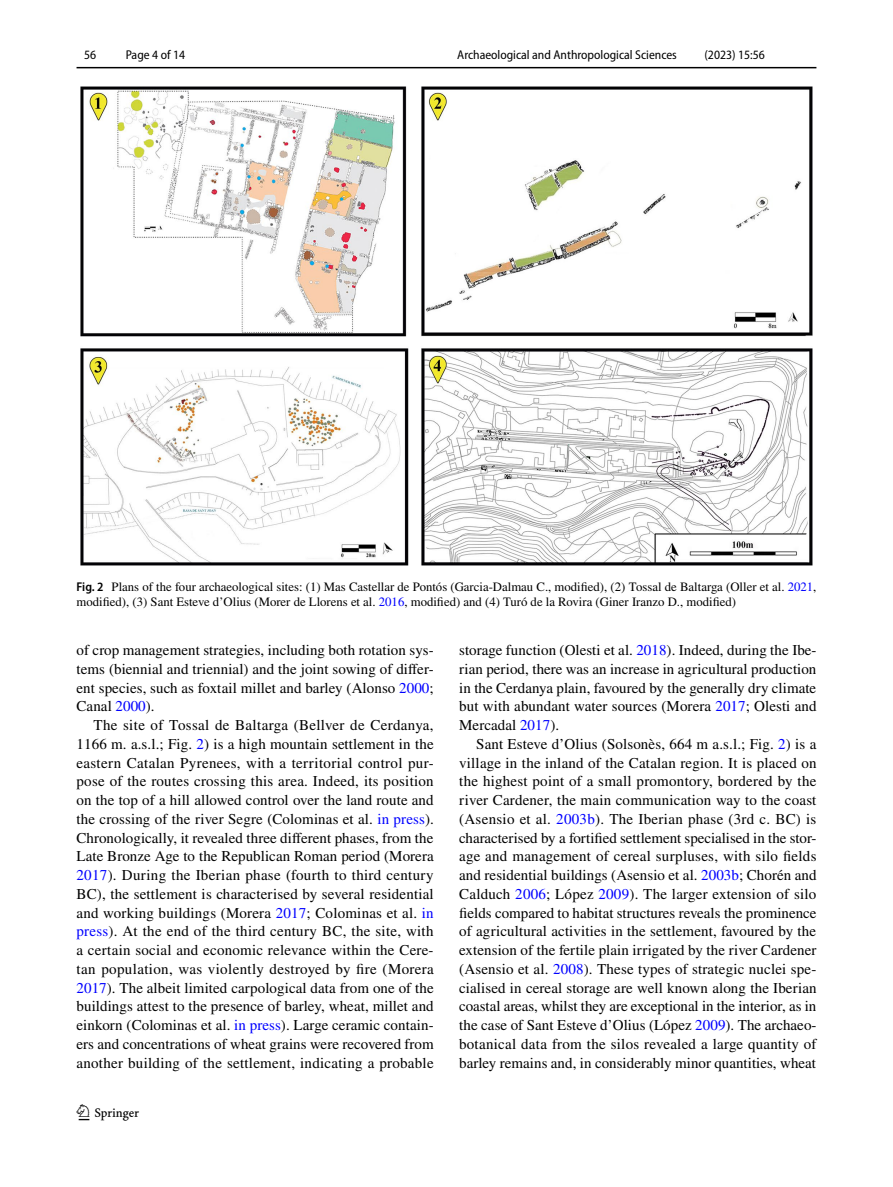
<style>
.page{position:relative;width:893px;height:1187px;background:#fff}
.page>*{position:absolute;margin:0;border:0;box-sizing:border-box;transform-origin:0 0}
.t1{font:22.5px "Springnew Regular 2";color:#000}
.t2{font:15px/18.8px "STIX";letter-spacing:.005em;color:#000;text-align:justify}
.t3{font:12.75px/15px "STIX";color:#000}
.t4{font:semi-condensed 12.75px "Myriad Pro";color:#000}
.s1{font-family:"Myriad Pro";font-weight:600;font-stretch:semi-condensed}
.s2{color:#00f}
</style>
<div class="page">
<hr style="left:77px;top:67px;width:739px;height:1px;background:#000">
<img style="left:81px;top:87px;width:731px;height:478px">
<p class="t4" style="left:84px;top:48px;width:14px">56</p>
<p class="t4" style="left:126px;top:48px;width:61px">Page 4 of 14</p>
<p class="t4" style="left:457px;top:48px;width:221px">Archaeological and Anthropological Sciences</p>
<p class="t4" style="left:704px;top:48px;width:62px">(2023) 15:56</p>
<p class="t3" style="left:77px;top:580px;width:741px"><span class="s1">Fig. 2</span> Plans of the four archaeological sites: (1) Mas Castellar de Pontós (Garcia-Dalmau C., modified), (2) Tossal de Baltarga (Oller et al. <span class="s2">2021</span>, modified), (3) Sant Esteve d’Olius (Morer de Llorens et al. <span class="s2">2016</span>, modified) and (4) Turó de la Rovira (Giner Iranzo D., modified)</p>
<p class="t2" style="left:77px;top:641px;width:359px">of crop management strategies, including both rotation sys&shy;tems (biennial and triennial) and the joint sowing of differ&shy;ent species, such as foxtail millet and barley (Alonso <span class="s2">2000</span>; Canal <span class="s2">2000</span>).</p>
<p class="t2" style="left:77px;top:716px;width:359px;text-indent:17px">The site of Tossal de Baltarga (Bellver de Cerdanya, 1166 m. a.s.l.; Fig. <span class="s2">2</span>) is a high mountain settlement in the eastern Catalan Pyrenees, with a territorial control pur&shy;pose of the routes crossing this area. Indeed, its position on the top of a hill allowed control over the land route and the crossing of the river Segre (Colominas et al. <span class="s2">in press</span>).<br>Chronologically, it revealed three different phases, from the Late Bronze Age to the Republican Roman period (Morera <span class="s2">2017</span>). During the Iberian phase (fourth to third century BC), the settlement is characterised by several residential and working buildings (Morera <span class="s2">2017</span>; Colominas et al. <span class="s2">in press</span>). At the end of the third century BC, the site, with a certain social and economic relevance within the Cere&shy;tan population, was violently destroyed by fire (Morera <span class="s2">2017</span>). The albeit limited carpological data from one of the buildings attest to the presence of barley, wheat, millet and einkorn (Colominas et al. <span class="s2">in press</span>). Large ceramic contain&shy;ers and concentrations of wheat grains were recovered from another building of the settlement, indicating a probable</p>
<h1 class="t1" style="left:79px;top:1104px;width:62px">1 3</h1>
<p class="t2" style="left:459px;top:641px;width:359px">storage function (Olesti et al. <span class="s2">2018</span>). Indeed, during the Ibe&shy;rian period, there was an increase in agricultural production in the Cerdanya plain, favoured by the generally dry climate but with abundant water sources (Morera <span class="s2">2017</span>; Olesti and Mercadal <span class="s2">2017</span>).</p>
<p class="t2" style="left:459px;top:735px;width:359px;text-indent:17px">Sant Esteve d’Olius (Solsonès, 664 m a.s.l.; Fig. <span class="s2">2</span>) is a village in the inland of the Catalan region. It is placed on the highest point of a small promontory, bordered by the river Cardener, the main communication way to the coast (Asensio et al. <span class="s2">2003b</span>). The Iberian phase (3rd c. BC) is characterised by a fortified settlement specialised in the stor&shy;age and management of cereal surpluses, with silo fields and residential buildings (Asensio et al. <span class="s2">2003b</span>; Chorén and Calduch <span class="s2">2006</span>; López <span class="s2">2009</span>). The larger extension of silo fields compared to habitat structures reveals the prominence of agricultural activities in the settlement, favoured by the extension of the fertile plain irrigated by the river Cardener (Asensio et al. <span class="s2">2008</span>). These types of strategic nuclei spe&shy;cialised in cereal storage are well known along the Iberian coastal areas, whilst they are exceptional in the interior, as in the case of Sant Esteve d’Olius (López <span class="s2">2009</span>). The archaeo&shy;botanical data from the silos revealed a large quantity of barley remains and, in considerably minor quantities, wheat</p>
</div>
